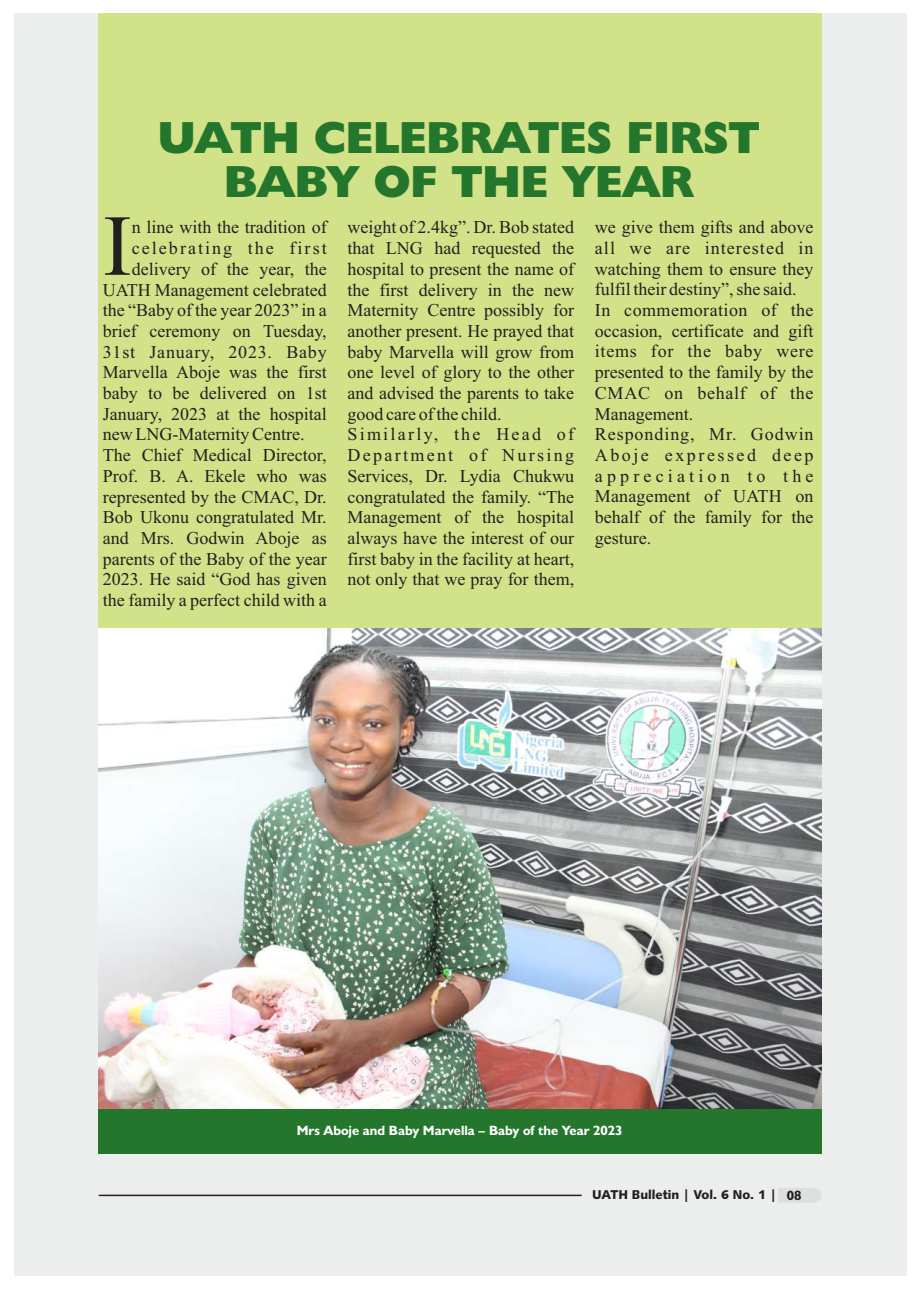
<style>
.page{position:relative;width:920px;height:1290px;background:#fff}
.page>*{position:absolute;margin:0;border:0;box-sizing:border-box;transform-origin:0 0}
.t1{font:86.7px "Times New Roman";color:#231f20}
.t2{font:800 45.15px/43.7px "Humanist 521 BT";color:#23762c;text-align:center}
.t3{font:18px/20.7px "Times New Roman";color:#231f20}
.t4{font:18px "Times New Roman";letter-spacing:.045em;color:#231f20}
.t5{font:18px "Times New Roman";letter-spacing:.115em;color:#231f20}
.t6{font:700 13.5px "Humanist 521 BT";color:#fff}
.t7{font:12.75px "Humanist 531 BT Black A";color:#231f20}
.s1{font-family:"Humanist 521 BT";font-weight:700;font-size:13.5px}
</style>
<div class="page">
<div style="left:14px;top:13px;width:892px;height:1263px;background:#eceded"></div>
<div style="left:98px;top:13px;width:723px;height:935px;background:#d2e288"></div>
<hr style="left:99px;top:1194px;width:483px;height:2px;background:#231f20">
<svg style="left:778px;top:1188px;width:44px;height:15px"></svg>
<img style="left:98px;top:629px;width:724px;height:482px">
<div style="left:98px;top:1109px;width:723px;height:45px;background:#23762c"></div>
<h2 class="t2" style="left:158px;top:120px;width:603px">UATH CELEBRATES FIRST<br>BABY OF THE YEAR</h2>
<p class="t3" style="left:132px;top:219px;width:196px">n line with the tradition of</p>
<h1 class="t1" style="left:103px;top:215px;width:30px">I</h1>
<p class="t3" style="left:347px;top:219px;width:228px">weight of 2.4kg”. Dr. Bob stated that LNG had requested the hospital to present the name of the first delivery in the new<br>Maternity Centre possibly for another present. He prayed that baby Marvella will grow from one level of glory to the other and advised the parents to take good care of the child.<br>Similarly, the Head of<br>Department of Nursing<br>Services, Dr. Lydia Chukwu congratulated the family. “The<br>Management of the hospital always have the interest of our first baby in the facility at heart, not only that we pray for them,</p>
<p class="t3" style="left:595px;top:219px;width:220px">we give them gifts and above all we are interested in watching them to ensure they fulfil their destiny”, she said.<br>In commemoration of the occasion, certificate and gift items for the baby were presented to the family by the<br>CMAC on behalf of the<br>Management.<br>Responding, Mr. Godwin<br>Aboje expressed deep appreciation to the<br>Management of UATH on behalf of the family for the gesture.</p>
<p class="t5" style="left:132px;top:242px;width:196px">celebrating the first</p>
<p class="t3" style="left:132px;top:260px;width:196px">delivery of the year, the</p>
<p class="t3" style="left:103px;top:281px;width:225px">UATH Management celebrated</p>
<p class="t3" style="left:103px;top:302px;width:225px">the “Baby of the year 2023” in a</p>
<p class="t3" style="left:103px;top:322px;width:225px">brief ceremony on Tuesday,</p>
<p class="t4" style="left:103px;top:345px;width:225px">31st January, 2023. Baby</p>
<p class="t3" style="left:103px;top:364px;width:225px">Marvella Aboje was the first</p>
<p class="t3" style="left:103px;top:384px;width:225px">baby to be delivered on 1st</p>
<p class="t3" style="left:103px;top:405px;width:225px">January, 2023 at the hospital</p>
<p class="t3" style="left:103px;top:426px;width:203px">new LNG-Maternity Centre.</p>
<p class="t3" style="left:103px;top:446px;width:225px">The Chief Medical Director,</p>
<p class="t3" style="left:103px;top:467px;width:225px">Prof. B. A. Ekele who was</p>
<p class="t3" style="left:103px;top:488px;width:225px">represented by the CMAC, Dr.</p>
<p class="t3" style="left:103px;top:509px;width:225px">Bob Ukonu congratulated Mr.</p>
<p class="t3" style="left:103px;top:529px;width:225px">and Mrs. Godwin Aboje as</p>
<p class="t3" style="left:103px;top:550px;width:225px">parents of the Baby of the year</p>
<p class="t3" style="left:103px;top:571px;width:225px">2023. He said “God has given</p>
<p class="t3" style="left:103px;top:591px;width:225px">the family a perfect child with a</p>
<p class="t6" style="left:297px;top:1124px;width:327px">Mrs Aboje and Baby Marvella – Baby of the Year 2023</p>
<p class="t7" style="left:592px;top:1189px;width:211px">UATH Bulletin | Vol. 6 No. 1 | <span class="s1">08</span></p>
</div>
